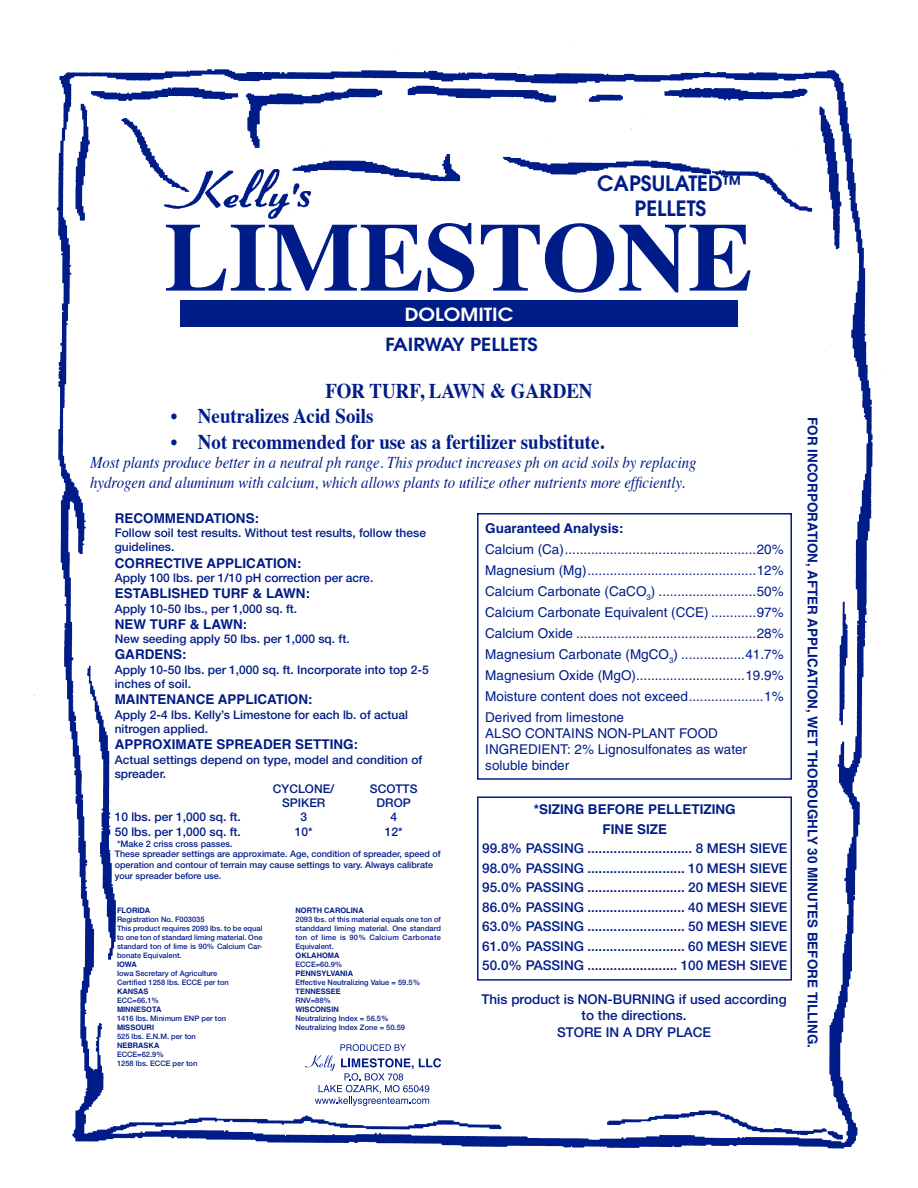
<style>
.page{position:relative;width:918px;height:1188px;background:#fff}
.page>*{position:absolute;margin:0;border:0;box-sizing:border-box;transform-origin:0 0}
.t1{font:700 97.5px "Times";color:#001c88}
.t2{font:700 21px "Times";color:#001c88;scale:.9 1}
.t3{font:600 21px "Avant Garde";color:#001c88}
.t4{font:600 18px "Avant Garde";color:#001c88;scale:1.1 1}
.t5{font:600 18px "Avant Garde";color:#fff;scale:1.1 1}
.t6{font:italic 16.5px "Times";color:#001c88;scale:.9 1}
.t7{font:13.5px "Helvetica";color:#001c88}
.t8{font:500 13.5px/16.2px "Helvetica Neue";color:#001c88;text-align:center}
.t9{font:700 13.5px "Helvetica";color:#001c88}
.t10{font:500 12px/14.4px "Helvetica Neue";color:#001c88}
.t11{font:500 9px/10.8px "Helvetica Neue";color:#001c88}
.t12{font:500 7.5px/9px "Helvetica Neue";color:#001c88;text-align:justify}
.t13{font:700 7.5px "Helvetica";color:#001c88}
</style>
<div class="page">
<img style="left:34px;top:47px;width:853px;height:1102px">
<img style="left:164px;top:169px;width:146px;height:50px">
<div style="left:180px;top:300px;width:558px;height:27px;background:#001c88"></div>
<div style="left:477px;top:796px;width:315px;height:185px;border:2px solid #001c88"></div>
<div style="left:477px;top:513px;width:315px;height:267px;border:2px solid #001c88"></div>
<svg style="left:305px;top:1044px;width:136px;height:62px"></svg>
<p class="t3" style="left:597px;top:170px;width:148px">CAPSULATED™</p>
<p class="t3" style="left:635px;top:195px;width:73px">PELLETS</p>
<p class="t1" style="left:164px;top:164px;width:590px">LIMESTONE</p>
<p class="t5" style="left:405px;top:302px;width:100px">DOLOMITIC</p>
<p class="t4" style="left:386px;top:333px;width:140px">FAIRWAY PELLETS</p>
<p class="t2" style="left:325px;top:371px;width:298px">FOR TURF, LAWN &amp; GARDEN</p>
<p class="t2" style="left:171px;top:396px;width:226px">• Neutralizes Acid Soils</p>
<p class="t2" style="left:171px;top:421px;width:483px">• Not recommended for use as a fertilizer substitute.</p>
<p class="t6" style="left:90px;top:448px;width:676px">Most plants produce better in a neutral ph range. This product increases ph on acid soils by replacing</p>
<p class="t6" style="left:90px;top:468px;width:663px">hydrogen and aluminum with calcium, which allows plants to utilize other nutrients more efficiently.</p>
<p class="t9" style="left:115px;top:510px;width:146px">RECOMMENDATIONS:</p>
<p class="t10" style="left:115px;top:525px;width:313px">Follow soil test results. Without test results, follow these guidelines.</p>
<p class="t9" style="left:115px;top:555px;width:188px">CORRECTIVE APPLICATION:</p>
<p class="t10" style="left:115px;top:570px;width:260px">Apply 100 lbs. per 1/10 pH correction per acre.</p>
<p class="t9" style="left:115px;top:585px;width:197px">ESTABLISHED TURF &amp; LAWN:</p>
<p class="t10" style="left:115px;top:601px;width:184px">Apply 10-50 lbs., per 1,000 sq. ft.</p>
<p class="t9" style="left:115px;top:616px;width:134px">NEW TURF &amp; LAWN:</p>
<p class="t10" style="left:115px;top:632px;width:237px">New seeding apply 50 lbs. per 1,000 sq. ft.</p>
<p class="t9" style="left:115px;top:646px;width:73px">GARDENS:</p>
<p class="t10" style="left:115px;top:662px;width:316px">Apply 10-50 lbs. per 1,000 sq. ft. Incorporate into top 2-5 inches of soil.</p>
<p class="t9" style="left:115px;top:691px;width:199px">MAINTENANCE APPLICATION:</p>
<p class="t10" style="left:115px;top:707px;width:295px">Apply 2-4 lbs. Kelly’s Limestone for each lb. of actual nitrogen applied.</p>
<p class="t9" style="left:115px;top:736px;width:245px">APPROXIMATE SPREADER SETTING:</p>
<p class="t10" style="left:115px;top:752px;width:309px">Actual settings depend on type, model and condition of spreader.</p>
<p class="t10" style="left:273px;top:781px;width:63px">CYCLONE/</p>
<p class="t10" style="left:370px;top:781px;width:49px">SCOTTS</p>
<p class="t10" style="left:282px;top:795px;width:45px">SPIKER</p>
<p class="t10" style="left:377px;top:795px;width:36px">DROP</p>
<p class="t10" style="left:115px;top:810px;width:128px">10 lbs. per 1,000 sq. ft.</p>
<p class="t10" style="left:300px;top:810px;width:8px">3</p>
<p class="t10" style="left:390px;top:810px;width:8px">4</p>
<p class="t10" style="left:115px;top:824px;width:128px">50 lbs. per 1,000 sq. ft.</p>
<p class="t10" style="left:295px;top:824px;width:19px">10*</p>
<p class="t10" style="left:385px;top:824px;width:19px">12*</p>
<p class="t11" style="left:117px;top:838px;width:117px">*Make 2 criss cross passes.</p>
<p class="t11" style="left:115px;top:849px;width:328px">These spreader settings are approximate. Age, condition of spreader, speed of operation and contour of terrain may cause settings to vary. Always calibrate your spreader before use.</p>
<p class="t13" style="left:117px;top:906px;width:35px">FLORIDA</p>
<p class="t12" style="left:117px;top:915px;width:89px">Registration No. F003035</p>
<p class="t12" style="left:117px;top:924px;width:147px">This product requires 2093 lbs. to be equal to one ton of standard liming material. One standard ton of lime is 90% Calcium Car&shy;bonate Equivalent.</p>
<p class="t13" style="left:117px;top:960px;width:22px">IOWA</p>
<p class="t12" style="left:117px;top:969px;width:102px">Iowa Secretary of Agriculture</p>
<p class="t12" style="left:117px;top:978px;width:113px">Certified 1258 lbs. ECCE per ton</p>
<p class="t13" style="left:117px;top:987px;width:33px">KANSAS</p>
<p class="t12" style="left:117px;top:996px;width:44px">ECC=66.1%</p>
<p class="t13" style="left:117px;top:1005px;width:46px">MINNESOTA</p>
<p class="t12" style="left:117px;top:1014px;width:111px">1416 lbs. Minimum ENP per ton</p>
<p class="t13" style="left:117px;top:1023px;width:39px">MISSOURI</p>
<p class="t12" style="left:117px;top:1032px;width:80px">525 lbs. E.N.M. per ton</p>
<p class="t13" style="left:117px;top:1041px;width:44px">NEBRASKA</p>
<p class="t12" style="left:117px;top:1050px;width:48px">ECCE=62.9%</p>
<p class="t12" style="left:117px;top:1059px;width:82px">1258 lbs. ECCE per ton</p>
<p class="t9" style="left:485px;top:520px;width:140px">Guaranteed Analysis:</p>
<p class="t7" style="left:485px;top:541px;width:300px">Calcium (Ca)...................................................20%</p>
<p class="t7" style="left:485px;top:562px;width:300px">Magnesium (Mg).............................................12%</p>
<p class="t7" style="left:485px;top:583px;width:300px">Calcium Carbonate (CaCO<sub>3</sub>) ..........................50%</p>
<p class="t7" style="left:485px;top:604px;width:300px">Calcium Carbonate Equivalent (CCE) ............97%</p>
<p class="t7" style="left:485px;top:625px;width:300px">Calcium Oxide ................................................28%</p>
<p class="t7" style="left:485px;top:646px;width:300px">Magnesium Carbonate (MgCO<sub>3</sub>) .................41.7%</p>
<p class="t7" style="left:485px;top:667px;width:300px">Magnesium Oxide (MgO).............................19.9%</p>
<p class="t7" style="left:485px;top:688px;width:300px">Moisture content does not exceed....................1%</p>
<p class="t7" style="left:485px;top:709px;width:140px">Derived from limestone</p>
<p class="t7" style="left:485px;top:725px;width:234px">ALSO CONTAINS NON-PLANT FOOD</p>
<p class="t7" style="left:485px;top:742px;width:263px">INGREDIENT: 2% Lignosulfonates as water</p>
<p class="t7" style="left:485px;top:758px;width:86px">soluble binder</p>
<p class="t9" style="left:534px;top:801px;width:203px">*SIZING BEFORE PELLETIZING</p>
<p class="t9" style="left:603px;top:821px;width:66px">FINE SIZE</p>
<p class="t8" style="left:482px;top:840px;width:307px">99.8% PASSING ............................ 8 MESH SIEVE</p>
<p class="t8" style="left:482px;top:860px;width:307px">98.0% PASSING .......................... 10 MESH SIEVE</p>
<p class="t8" style="left:482px;top:879px;width:307px">95.0% PASSING .......................... 20 MESH SIEVE</p>
<p class="t8" style="left:482px;top:899px;width:307px">86.0% PASSING .......................... 40 MESH SIEVE</p>
<p class="t8" style="left:482px;top:918px;width:307px">63.0% PASSING .......................... 50 MESH SIEVE</p>
<p class="t8" style="left:482px;top:938px;width:307px">61.0% PASSING .......................... 60 MESH SIEVE</p>
<p class="t8" style="left:482px;top:957px;width:307px">50.0% PASSING ........................ 100 MESH SIEVE</p>
<p class="t8" style="left:482px;top:991px;width:307px">This product is NON-BURNING if used according to the directions.</p>
<p class="t8" style="left:557px;top:1023px;width:156px">STORE IN A DRY PLACE</p>
<p class="t13" style="left:296px;top:906px;width:70px">NORTH CAROLINA</p>
<p class="t12" style="left:296px;top:915px;width:147px">2093 lbs. of this material equals one ton of standdard liming material. One standard ton of lime is 90% Calcium Carbonate Equivalent.</p>
<p class="t13" style="left:296px;top:951px;width:46px">OKLAHOMA</p>
<p class="t12" style="left:296px;top:960px;width:48px">ECCE=60.9%</p>
<p class="t13" style="left:296px;top:969px;width:59px">PENNSYLVANIA</p>
<p class="t12" style="left:296px;top:978px;width:126px">Effective Neutralizing Value = 59.5%</p>
<p class="t13" style="left:296px;top:987px;width:47px">TENNESSEE</p>
<p class="t12" style="left:296px;top:996px;width:37px">RNV=88%</p>
<p class="t13" style="left:296px;top:1005px;width:45px">WISCONSIN</p>
<p class="t12" style="left:296px;top:1014px;width:95px">Neutralizing Index = 56.5%</p>
<p class="t12" style="left:296px;top:1023px;width:111px">Neutralizing Index Zone = 50.59</p>
<p class="t9" style="left:821px;top:417px;width:632px;rotate:90deg">FOR INCORPORATION, AFTER APPLICATION, WET THOROUGHLY 30 MINUTES BEFORE TILLING.</p>
</div>
